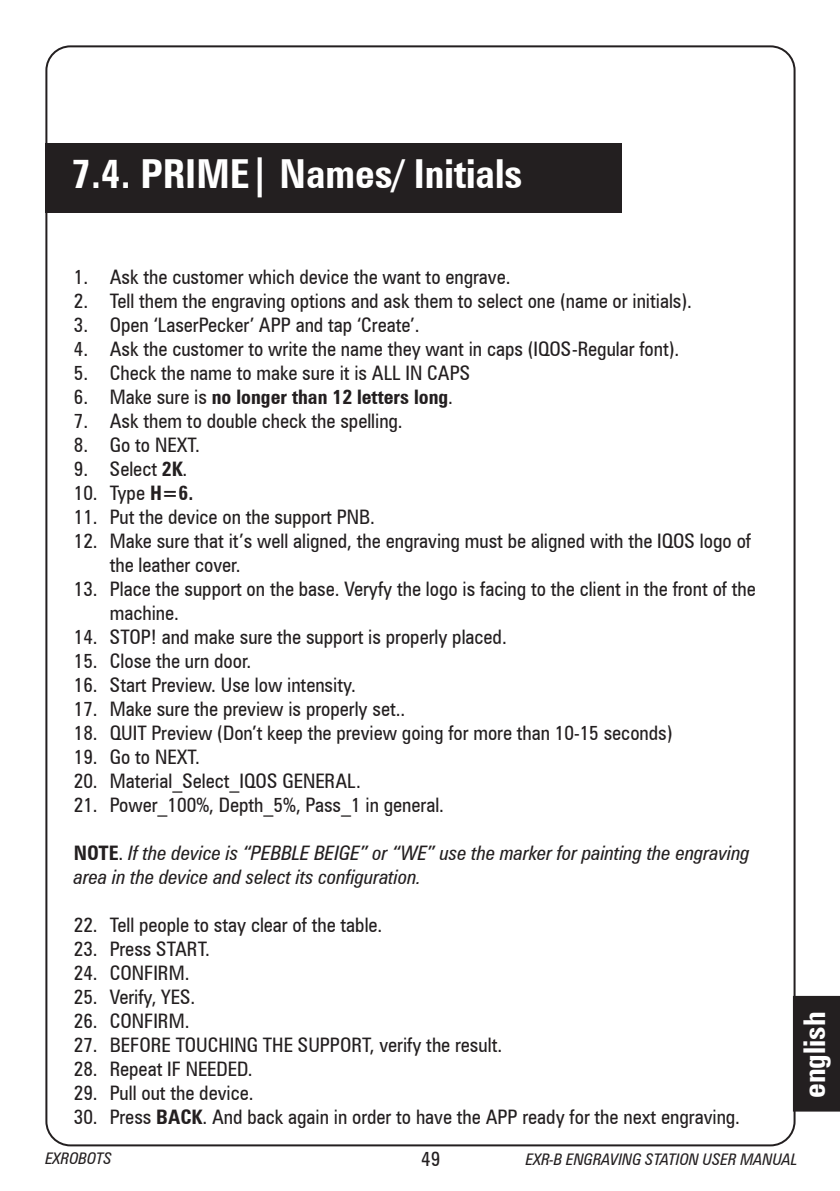
<style>
.page{position:relative;width:840px;height:1191px;background:#fff}
.page>*{position:absolute;margin:0;border:0;box-sizing:border-box;transform-origin:0 0}
.t1{font:700 condensed 40px "Zurich BT";color:#fff}
.t2{font:700 condensed 30px "Zurich BT";color:#fff}
.t3{font:condensed 20px/24px "Zurich BT";color:#231f20}
.t4{font:italic condensed 20px/24px "Zurich BT";color:#231f20}
.t5{font:700 condensed 20px "Zurich BT";color:#231f20}
.t6{font:italic condensed 16px "Zurich BT";color:#231f20}
.s1{font-weight:400}
.s2{font-weight:700}
.s3{font-weight:700;font-style:normal}
.s4{font-style:normal}
</style>
<div class="page">
<div style="left:793px;top:997px;width:45px;height:113px;background:#231f20"></div>
<div style="left:792px;top:996px;width:47px;height:115px;border:2px solid #231f20"></div>
<div style="left:45px;top:143px;width:576px;height:69px;background:#231f20"></div>
<p class="t1" style="left:71px;top:149px;width:452px">7.4. PRIME| Names/ Initials</p>
<p class="t3" style="left:74px;top:265px;width:438px">1. Ask the customer which device the want to engrave.</p>
<p class="t3" style="left:74px;top:289px;width:619px">2. Tell them the engraving options and ask them to select one (name or initials).</p>
<p class="t3" style="left:74px;top:313px;width:347px">3. Open ‘LaserPecker’ APP and tap ‘Create’.</p>
<p class="t3" style="left:74px;top:337px;width:607px">4. Ask the customer to write the name they want in caps (IQOS-Regular font).</p>
<p class="t3" style="left:74px;top:361px;width:398px">5. Check the name to make sure it is ALL IN CAPS</p>
<p class="t5" style="left:74px;top:385px;width:380px"><span class="s1">6. Make sure is</span> no longer than 12 letters long<span class="s1">.</span></p>
<p class="t3" style="left:74px;top:409px;width:330px">7. Ask them to double check the spelling.</p>
<p class="t3" style="left:74px;top:433px;width:127px">8. Go to NEXT.</p>
<p class="t3" style="left:74px;top:457px;width:115px">9. Select <span class="s2">2K</span>.</p>
<p class="t3" style="left:74px;top:481px;width:121px">10. Type <span class="s2">H=6.</span></p>
<p class="t3" style="left:74px;top:505px;width:302px">11. Put the device on the support PNB.</p>
<p class="t3" style="left:110px;top:529px;width:642px;text-indent:-36px">12. Make sure that it’s well aligned, the engraving must be aligned with the IQOS logo of the leather cover.</p>
<p class="t3" style="left:110px;top:577px;width:647px;text-indent:-36px">13. Place the support on the base. Veryfy the logo is facing to the client in the front of the machine.</p>
<p class="t3" style="left:74px;top:625px;width:434px">14. STOP! and make sure the support is properly placed.</p>
<p class="t3" style="left:74px;top:649px;width:179px">15. Close the urn door.</p>
<p class="t3" style="left:74px;top:673px;width:283px">16. Start Preview. Use low intensity.</p>
<p class="t3" style="left:74px;top:697px;width:333px">17. Make sure the preview is properly set..</p>
<p class="t3" style="left:74px;top:721px;width:600px">18. QUIT Preview (Don’t keep the preview going for more than 10-15 seconds)</p>
<p class="t3" style="left:74px;top:745px;width:127px">19. Go to NEXT.</p>
<p class="t3" style="left:74px;top:769px;width:288px">20. Material_Select_IQOS GENERAL.</p>
<p class="t3" style="left:74px;top:793px;width:371px">21. Power_100%, Depth_5%, Pass_1 in general.</p>
<p class="t4" style="left:74px;top:841px;width:677px"><span class="s3">NOTE</span><span class="s4">.</span> If the device is “PEBBLE BEIGE” or “WE” use the marker for painting the engraving area in the device and select its configuration.</p>
<p class="t3" style="left:74px;top:913px;width:310px">22. Tell people to stay clear of the table.</p>
<p class="t3" style="left:74px;top:937px;width:138px">23. Press START.</p>
<p class="t3" style="left:74px;top:961px;width:117px">24. CONFIRM.</p>
<p class="t3" style="left:74px;top:985px;width:123px">25. Verify, YES.</p>
<p class="t3" style="left:74px;top:1009px;width:117px">26. CONFIRM.</p>
<p class="t3" style="left:74px;top:1033px;width:429px">27. BEFORE TOUCHING THE SUPPORT, verify the result.</p>
<p class="t3" style="left:74px;top:1057px;width:180px">28. Repeat IF NEEDED.</p>
<p class="t3" style="left:74px;top:1081px;width:181px">29. Pull out the device.</p>
<p class="t3" style="left:74px;top:1105px;width:667px">30. Press <span class="s2">BACK</span>. And back again in order to have the APP ready for the next engraving.</p>
<h2 class="t2" style="left:795px;top:1098px;width:88px;rotate:-90deg">english</h2>
<p class="t6" style="left:45px;top:1148px;width:68px">EXROBOTS</p>
<p class="t3" style="left:421px;top:1146px;width:21px">49</p>
<p class="t6" style="left:525px;top:1149px;width:273px">EXR-B ENGRAVING STATION USER MANUAL</p>
</div>
